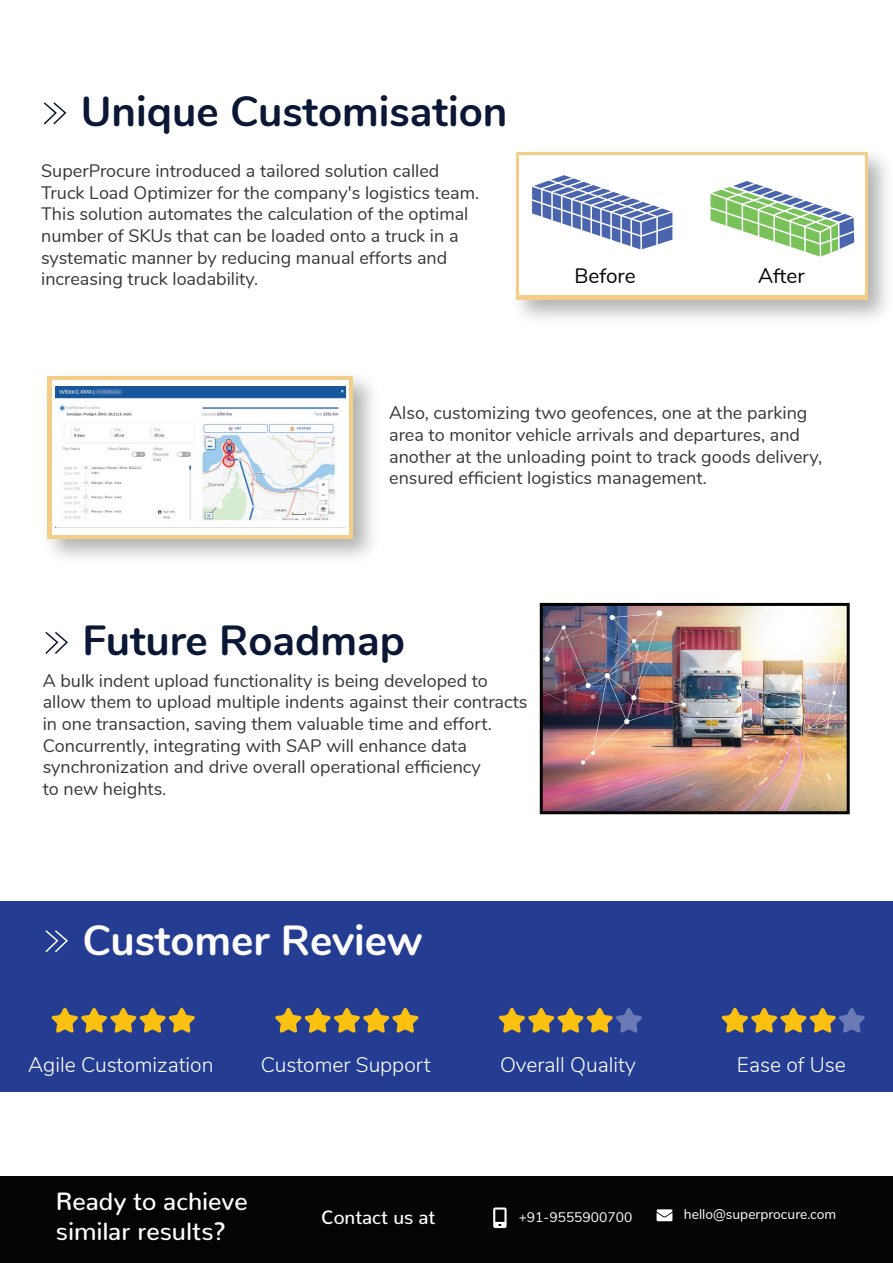
<style>
.page{position:relative;width:893px;height:1263px;background:#fff}
.page>*{position:absolute;margin:0;border:0;box-sizing:border-box;transform-origin:0 0}
.t1{font:700 42px "Nunito";color:#0a1735}
.t2{font:700 42px "Nunito";color:#fff}
.t3{font:500 24.9px/29.8px "Nunito";color:#fff}
.t4{font:300 21px "Nunito";color:#fff}
.t5{font:20.7px "Nunito";color:#040503}
.t6{font:500 18.9px "Nunito";color:#fff}
.t7{font:18px/21.6px "Nunito";color:rgb(4 5 3/.8)}
.t8{font:18px/21.6px "Nunito";color:#040503}
.t9{font:13.8px "Nunito";color:#fff}
</style>
<div class="page">
<div style="left:0;top:1176px;width:893px;height:87px;background:#040503"></div>
<svg style="left:493px;top:1207px;width:14px;height:21px"></svg>
<svg style="left:657px;top:1209px;width:16px;height:12px"></svg>
<div style="left:0;top:901px;width:893px;height:190px;background:#243d93"></div>
<svg style="left:52px;top:1007px;width:143px;height:26px"></svg>
<svg style="left:275px;top:1007px;width:143px;height:26px"></svg>
<svg style="left:499px;top:1007px;width:143px;height:26px"></svg>
<svg style="left:722px;top:1007px;width:143px;height:26px"></svg>
<svg style="left:45px;top:930px;width:23px;height:23px"></svg>
<svg style="left:45px;top:632px;width:23px;height:22px"></svg>
<div style="left:47px;top:376px;width:306px;height:162px;background:#f4ce88"></div>
<div style="left:52px;top:380px;width:297px;height:154px;background:#fff"></div>
<img style="left:56px;top:387px;width:289px;height:141px">
<svg style="left:43px;top:102px;width:24px;height:23px"></svg>
<div style="left:517px;top:152px;width:351px;height:148px;background:#f4ce88"></div>
<div style="left:519px;top:156px;width:346px;height:139px;background:#fff"></div>
<svg style="left:532px;top:175px;width:141px;height:75px"></svg>
<svg style="left:710px;top:181px;width:145px;height:76px"></svg>
<img style="left:544px;top:607px;width:302px;height:203px">
<div style="left:540px;top:603px;width:310px;height:211px;border:3px solid #040503"></div>
<h1 class="t1" style="left:81px;top:80px;width:428px">Unique Customisation</h1>
<p class="t8" style="left:41px;top:159px;width:440px">SuperProcure introduced a tailored solution called Truck Load Optimizer for the company's logistics team.<br>This solution automates the calculation of the optimal number of SKUs that can be loaded onto a truck in a systematic manner by reducing manual efforts and increasing truck loadability.</p>
<p class="t5" style="left:574px;top:261px;width:63px">Before</p>
<p class="t5" style="left:758px;top:261px;width:48px">After</p>
<p class="t7" style="left:389px;top:401px;width:434px">Also, customizing two geofences, one at the parking area to monitor vehicle arrivals and departures, and another at the unloading point to track goods delivery, ensured efficient logistics management.</p>
<h1 class="t1" style="left:82px;top:609px;width:324px">Future Roadmap</h1>
<p class="t7" style="left:43px;top:669px;width:486px">A bulk indent upload functionality is being developed to allow them to upload multiple indents against their contracts in one transaction, saving them valuable time and effort.<br>Concurrently, integrating with SAP will enhance data synchronization and drive overall operational efficiency<br>to new heights.</p>
<h1 class="t2" style="left:82px;top:909px;width:342px">Customer Review</h1>
<p class="t4" style="left:28px;top:1049px;width:187px">Agile Customization</p>
<p class="t4" style="left:261px;top:1049px;width:171px">Customer Support</p>
<p class="t4" style="left:500px;top:1049px;width:137px">Overall Quality</p>
<p class="t4" style="left:737px;top:1049px;width:111px">Ease of Use</p>
<h2 class="t3" style="left:56px;top:1184px;width:193px">Ready to achieve similar results?</h2>
<p class="t6" style="left:321px;top:1200px;width:116px">Contact us at</p>
<p class="t9" style="left:519px;top:1207px;width:115px">+91-9555900700</p>
<p class="t9" style="left:684px;top:1204px;width:154px">hello@superprocure.com</p>
</div>
